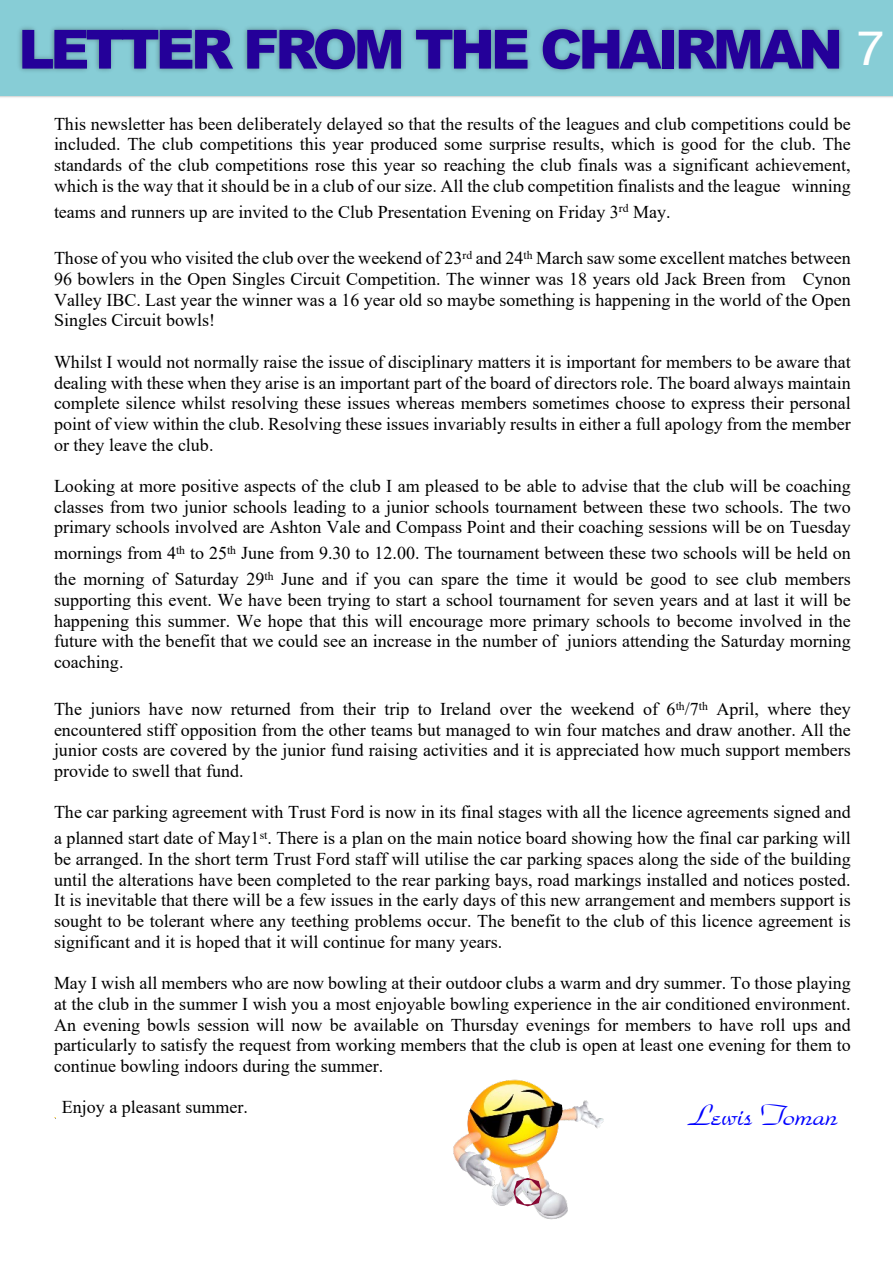
<style>
.page{position:relative;width:893px;height:1263px;background:#fff}
.page>*{position:absolute;margin:0;border:0;box-sizing:border-box;transform-origin:0 0}
.t1{font:900 54px "Arial";letter-spacing:-.07em;color:#240099}
.t2{font:49.65px "Swiss 721 BT";color:#fff}
.t3{font:31.5px "Park Avenue BT";color:#00f}
.t4{font:18px/20.7px "Times New Roman";color:#000;text-align:justify}
</style>
<div class="page">
<div style="left:0;top:0;width:893px;height:96px;background:#87cdd6"></div>
<img style="left:12px;top:26px;width:881px;height:72px">
<img style="left:453px;top:1079px;width:150px;height:141px">
<svg style="left:514px;top:1178px;width:27px;height:28px"></svg>
<h1 class="t1" style="left:18px;top:30px;width:826px">LETTER FROM THE CHAIRMAN</h1>
<h2 class="t2" style="left:857px;top:27px;width:29px">7</h2>
<p class="t4" style="left:54px;top:115px;width:798px">This newsletter has been deliberately delayed so that the results of the leagues and club competitions could be included. The club competitions this year produced some surprise results, which is good for the club. The standards of the club competitions rose this year so reaching the club finals was a significant achievement, which is the way that it should be in a club of our size. All the club competition finalists and the league winning</p>
<p class="t4" style="left:54px;top:203px;width:618px">teams and runners up are invited to the Club Presentation Evening on Friday 3<sup>rd</sup> May.</p>
<p class="t4" style="left:54px;top:250px;width:798px">Those of you who visited the club over the weekend of 23<sup>rd</sup> and 24<sup>th</sup> March saw some excellent matches between 96 bowlers in the Open Singles Circuit Competition. The winner was 18 years old Jack Breen from Cynon Valley IBC. Last year the winner was a 16 year old so maybe something is happening in the world of the Open Singles Circuit bowls!</p>
<p class="t4" style="left:54px;top:353px;width:798px">Whilst I would not normally raise the issue of disciplinary matters it is important for members to be aware that dealing with these when they arise is an important part of the board of directors role. The board always maintain complete silence whilst resolving these issues whereas members sometimes choose to express their personal point of view within the club. Resolving these issues invariably results in either a full apology from the member or they leave the club.</p>
<p class="t4" style="left:54px;top:477px;width:798px">Looking at more positive aspects of the club I am pleased to be able to advise that the club will be coaching classes from two junior schools leading to a junior schools tournament between these two schools. The two primary schools involved are Ashton Vale and Compass Point and their coaching sessions will be on Tuesday</p>
<p class="t4" style="left:54px;top:542px;width:798px;line-height:26px">mornings from 4<sup>th</sup> to 25<sup>th</sup> June from 9.30 to 12.00. The tournament between these two schools will be held on the morning of Saturday 29<sup>th</sup> June and if you can spare the time it would be good to see club members</p>
<p class="t4" style="left:54px;top:591px;width:798px">supporting this event. We have been trying to start a school tournament for seven years and at last it will be happening this summer. We hope that this will encourage more primary schools to become involved in the future with the benefit that we could see an increase in the number of juniors attending the Saturday morning coaching.</p>
<p class="t4" style="left:54px;top:700px;width:798px">The juniors have now returned from their trip to Ireland over the weekend of 6<sup>th</sup>/7<sup>th</sup> April, where they encountered stiff opposition from the other teams but managed to win four matches and draw another. All the junior costs are covered by the junior fund raising activities and it is appreciated how much support members provide to swell that fund.</p>
<p class="t4" style="left:54px;top:801px;width:798px;line-height:26px">The car parking agreement with Trust Ford is now in its final stages with all the licence agreements signed and a planned start date of May1<sup>st</sup>. There is a plan on the main notice board showing how the final car parking will</p>
<p class="t4" style="left:54px;top:850px;width:798px">be arranged. In the short term Trust Ford staff will utilise the car parking spaces along the side of the building until the alterations have been completed to the rear parking bays, road markings installed and notices posted.<br>It is inevitable that there will be a few issues in the early days of this new arrangement and members support is sought to be tolerant where any teething problems occur. The benefit to the club of this licence agreement is significant and it is hoped that it will continue for many years.</p>
<p class="t4" style="left:54px;top:974px;width:798px">May I wish all members who are now bowling at their outdoor clubs a warm and dry summer. To those playing at the club in the summer I wish you a most enjoyable bowling experience in the air conditioned environment.<br>An evening bowls session will now be available on Thursday evenings for members to have roll ups and particularly to satisfy the request from working members that the club is open at least one evening for them to continue bowling indoors during the summer.</p>
<p class="t4" style="left:62px;top:1098px;width:188px">Enjoy a pleasant summer.</p>
<h3 class="t3" style="left:692px;top:1101px;width:148px">Lewis Toman</h3>
</div>
